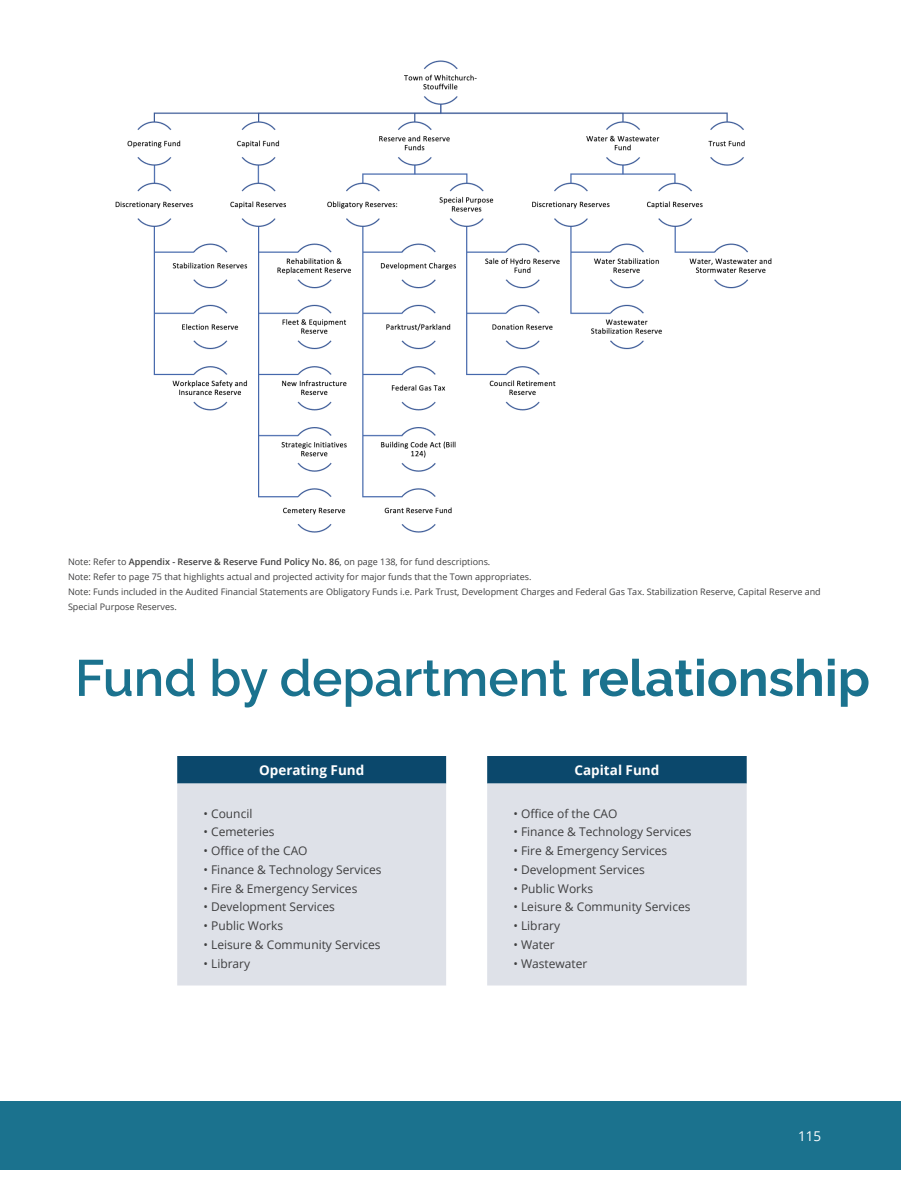
<style>
.page{position:relative;width:918px;height:1188px;background:#fff}
.page>*{position:absolute;margin:0;border:0;box-sizing:border-box;transform-origin:0 0}
.welcome_page_title{font:600 51px "Raleway";color:#1b728e}
.Main_content_tab{font:700 13.5px "Open Sans";color:#fff}
.t1{font:13.5px "Open Sans";color:#fff}
.Main_content_tab-2{font:12px "Open Sans";color:#3e3e3f}
.Newsletter{font:9px/15px "Open Sans";color:#3e3e3f}
.s1{font-weight:600}
.s2{font-weight:700}
</style>
<div class="page">
<div style="left:0;top:1101px;width:901px;height:68px;background:#1b728e"></div>
<img style="left:115px;top:60px;width:657px;height:473px">
<svg style="left:177px;top:756px;width:570px;height:28px;background:#225979"></svg>
<svg style="left:177px;top:784px;width:570px;height:202px;background:#e0e3e9"></svg>
<p class="Newsletter" style="left:68px;top:554px;width:424px">Note: Refer to <span class="s1">Appendix - Reserve &amp; Reserve Fund Policy No. 86</span>, on page 138, for fund descriptions.</p>
<p class="Newsletter" style="left:68px;top:569px;width:465px">Note: Refer to page 75 that highlights actual and projected activity for major funds that the Town appropriates.</p>
<p class="Newsletter" style="left:68px;top:584px;width:754px">Note: Funds included in the Audited Financial Statements are Obligatory Funds i.e. Park Trust, Development Charges and Federal Gas Tax. Stabilization Reserve, Capital Reserve and<br>Special Purpose Reserves.</p>
<h3 class="welcome_page_title" style="left:75px;top:649px;width:797px">Fund by department <span class="s2">relationship</span></h3>
<p class="Main_content_tab" style="left:259px;top:761px;width:107px">Operating Fund</p>
<p class="Main_content_tab" style="left:575px;top:761px;width:86px">Capital Fund</p>
<p class="Main_content_tab-2" style="left:203px;top:805px;width:50px">• Council</p>
<p class="Main_content_tab-2" style="left:203px;top:824px;width:73px">• Cemeteries</p>
<p class="Main_content_tab-2" style="left:203px;top:842px;width:106px">• Office of the CAO</p>
<p class="Main_content_tab-2" style="left:203px;top:861px;width:180px">• Finance &amp; Technology Services</p>
<p class="Main_content_tab-2" style="left:203px;top:880px;width:155px">• Fire &amp; Emergency Services</p>
<p class="Main_content_tab-2" style="left:203px;top:899px;width:133px">• Development Services</p>
<p class="Main_content_tab-2" style="left:203px;top:917px;width:81px">• Public Works</p>
<p class="Main_content_tab-2" style="left:203px;top:936px;width:179px">• Leisure &amp; Community Services</p>
<p class="Main_content_tab-2" style="left:203px;top:955px;width:48px">• Library</p>
<p class="Main_content_tab-2" style="left:513px;top:805px;width:106px">• Office of the CAO</p>
<p class="Main_content_tab-2" style="left:513px;top:824px;width:180px">• Finance &amp; Technology Services</p>
<p class="Main_content_tab-2" style="left:513px;top:842px;width:155px">• Fire &amp; Emergency Services</p>
<p class="Main_content_tab-2" style="left:513px;top:861px;width:133px">• Development Services</p>
<p class="Main_content_tab-2" style="left:513px;top:880px;width:81px">• Public Works</p>
<p class="Main_content_tab-2" style="left:513px;top:899px;width:179px">• Leisure &amp; Community Services</p>
<p class="Main_content_tab-2" style="left:513px;top:917px;width:48px">• Library</p>
<p class="Main_content_tab-2" style="left:513px;top:936px;width:43px">• Water</p>
<p class="Main_content_tab-2" style="left:513px;top:955px;width:75px">• Wastewater</p>
<h2 class="t1" style="left:798px;top:1126px;width:25px">115</h2>
</div>
